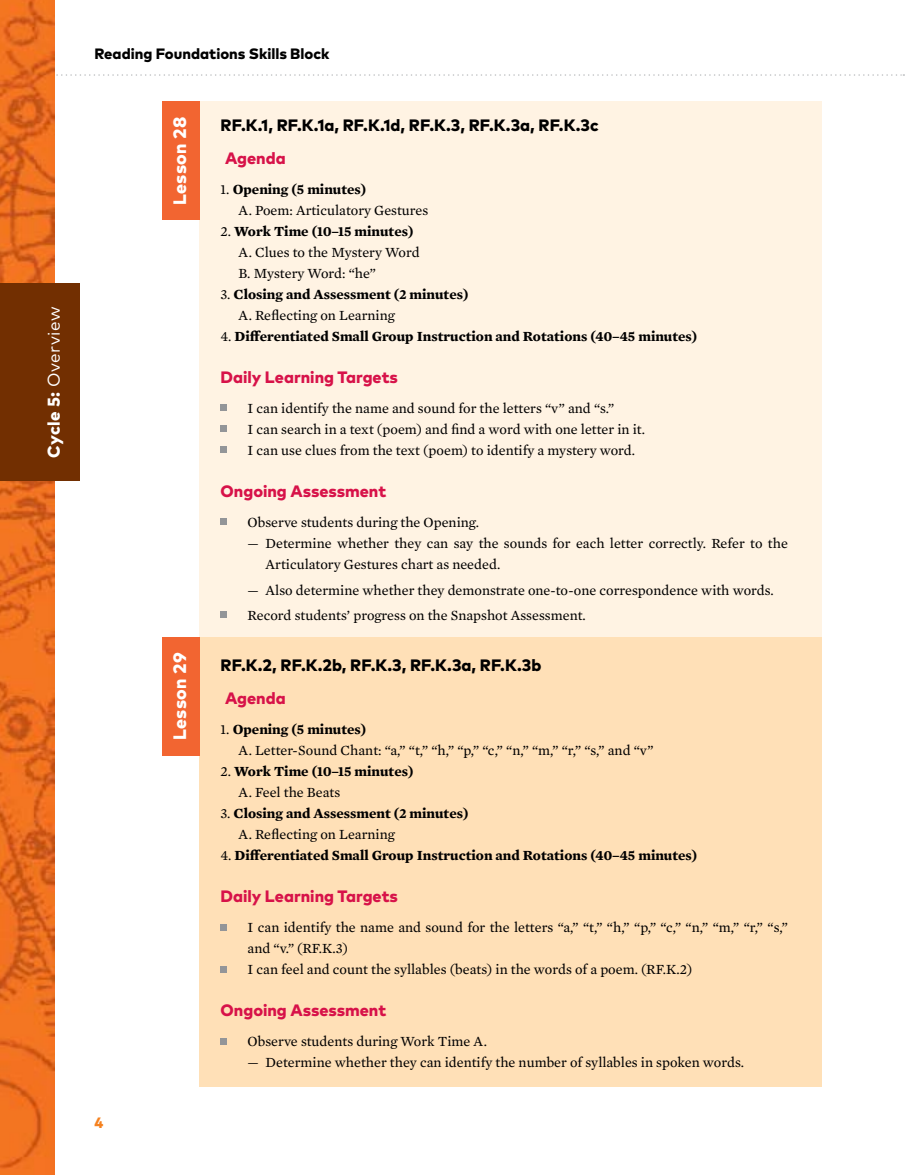
<style>
.page{position:relative;width:905px;height:1175px;background:#fff}
.page>*{position:absolute;margin:0;border:0;box-sizing:border-box;transform-origin:0 0}
.t1{font:800 18px "Mark Pro";letter-spacing:.02em;color:#fff}
.t2{font:17.1px "Mark Pro";letter-spacing:.02em;color:#fff}
.t3{font:800 16.5px "Mark Pro";color:#d71249}
.t4{font:800 16.5px "Mark Pro";color:#000}
.t5{font:800 15px "Mark Pro";color:#000}
.t6{font:800 15px "Mark Pro";color:#f58220}
.t7{font:14.25px/21px "Mercury Text G2";color:#000}
.t8{font:700 14.25px/21px "Mercury Text G2";color:#000}
.s1{font-weight:800}
.s2{font-weight:700}
.s3{font-weight:400}
</style>
<div class="page">
<svg style="left:54px;top:74px;width:850px;height:2px"></svg>
<img style="left:0;top:0;width:54px;height:1174px">
<div style="left:0;top:283px;width:80px;height:198px;background:#722f01"></div>
<div style="left:199px;top:636px;width:622px;height:450px;background:#ffe0b7"></div>
<div style="left:162px;top:636px;width:37px;height:119px;background:#f26531"></div>
<div style="left:199px;top:101px;width:622px;height:535px;background:#fff3e3"></div>
<div style="left:162px;top:101px;width:37px;height:119px;background:#f26531"></div>
<svg style="left:220px;top:405px;width:6px;height:6px"></svg>
<svg style="left:220px;top:426px;width:6px;height:6px"></svg>
<svg style="left:220px;top:447px;width:6px;height:6px"></svg>
<svg style="left:220px;top:519px;width:6px;height:6px"></svg>
<svg style="left:220px;top:612px;width:6px;height:6px"></svg>
<svg style="left:220px;top:924px;width:6px;height:6px"></svg>
<svg style="left:220px;top:966px;width:6px;height:6px"></svg>
<svg style="left:220px;top:1038px;width:6px;height:6px"></svg>
<p class="t2" style="left:41px;top:458px;width:153px;rotate:-90deg"><span class="s1">Cycle 5:</span> Overview</p>
<p class="t5" style="left:94px;top:42px;width:236px">Reading Foundations Skills Block</p>
<p class="t6" style="left:94px;top:1110px;width:10px">4</p>
<p class="t1" style="left:166px;top:205px;width:90px;rotate:-90deg">Lesson 28</p>
<p class="t4" style="left:220px;top:112px;width:379px">RF.K.1, RF.K.1a, RF.K.1d, RF.K.3, RF.K.3a, RF.K.3c</p>
<p class="t3" style="left:225px;top:145px;width:62px">Agenda</p>
<p class="t7" style="left:238px;top:178px;width:191px;text-indent:-18px">1. <span class="s2">Opening (5 minutes)<br></span>A. Poem: Articulatory Gestures</p>
<p class="t7" style="left:238px;top:220px;width:182px;text-indent:-18px">2. <span class="s2">Work Time (10–15 minutes)<br></span>A. Clues to the Mystery Word<br>B. Mystery Word: “he”</p>
<p class="t8" style="left:238px;top:283px;width:231px;text-indent:-18px"><span class="s3">3.</span> Closing and Assessment (2 minutes)<br><span class="s3">A. Reflecting on Learning</span></p>
<p class="t8" style="left:220px;top:325px;width:478px"><span class="s3">4.</span> Differentiated Small Group Instruction and Rotations (40–45 minutes)</p>
<p class="t3" style="left:220px;top:364px;width:179px">Daily Learning Targets</p>
<p class="t7" style="left:248px;top:397px;width:399px">I can identify the name and sound for the letters “v” and “s.”<br>I can search in a text (poem) and find a word with one letter in it.<br>I can use clues from the text (poem) to identify a mystery word.</p>
<p class="t3" style="left:220px;top:478px;width:167px">Ongoing Assessment</p>
<p class="t7" style="left:248px;top:511px;width:233px">Observe students during the Opening.</p>
<p class="t7" style="left:266px;top:532px;width:523px;text-indent:-18px">— Determine whether they can say the sounds for each letter correctly. Refer to the<br>Articulatory Gestures chart as needed.</p>
<p class="t7" style="left:248px;top:576px;width:527px;line-height:25.5px">— Also determine whether they demonstrate one-to-one correspondence with words.<br>Record students’ progress on the Snapshot Assessment.</p>
<p class="t4" style="left:220px;top:652px;width:322px">RF.K.2, RF.K.2b, RF.K.3, RF.K.3a, RF.K.3b</p>
<p class="t3" style="left:225px;top:685px;width:62px">Agenda</p>
<p class="t7" style="left:238px;top:718px;width:416px;text-indent:-18px">1. <span class="s2">Opening (5 minutes)<br></span>A. Letter-Sound Chant: “a,” “t,” “h,” “p,” “c,” “n,” “m,” “r,” “s,” and “v”</p>
<p class="t8" style="left:238px;top:760px;width:176px;text-indent:-18px"><span class="s3">2.</span> Work Time (10–15 minutes)<br><span class="s3">A. Feel the Beats</span></p>
<p class="t8" style="left:238px;top:802px;width:231px;text-indent:-18px"><span class="s3">3.</span> Closing and Assessment (2 minutes)<br><span class="s3">A. Reflecting on Learning</span></p>
<p class="t8" style="left:220px;top:844px;width:478px"><span class="s3">4.</span> Differentiated Small Group Instruction and Rotations (40–45 minutes)</p>
<p class="t3" style="left:220px;top:883px;width:179px">Daily Learning Targets</p>
<p class="t7" style="left:248px;top:916px;width:541px">I can identify the name and sound for the letters “a,” “t,” “h,” “p,” “c,” “n,” “m,” “r,” “s,” and “v.” (RF.K.3)<br>I can feel and count the syllables (beats) in the words of a poem. (RF.K.2)</p>
<p class="t3" style="left:220px;top:997px;width:167px">Ongoing Assessment</p>
<p class="t7" style="left:248px;top:1030px;width:241px">Observe students during Work Time A.</p>
<p class="t7" style="left:248px;top:1051px;width:498px">— Determine whether they can identify the number of syllables in spoken words.</p>
<p class="t1" style="left:166px;top:740px;width:89px;rotate:-90deg">Lesson 29</p>
</div>
